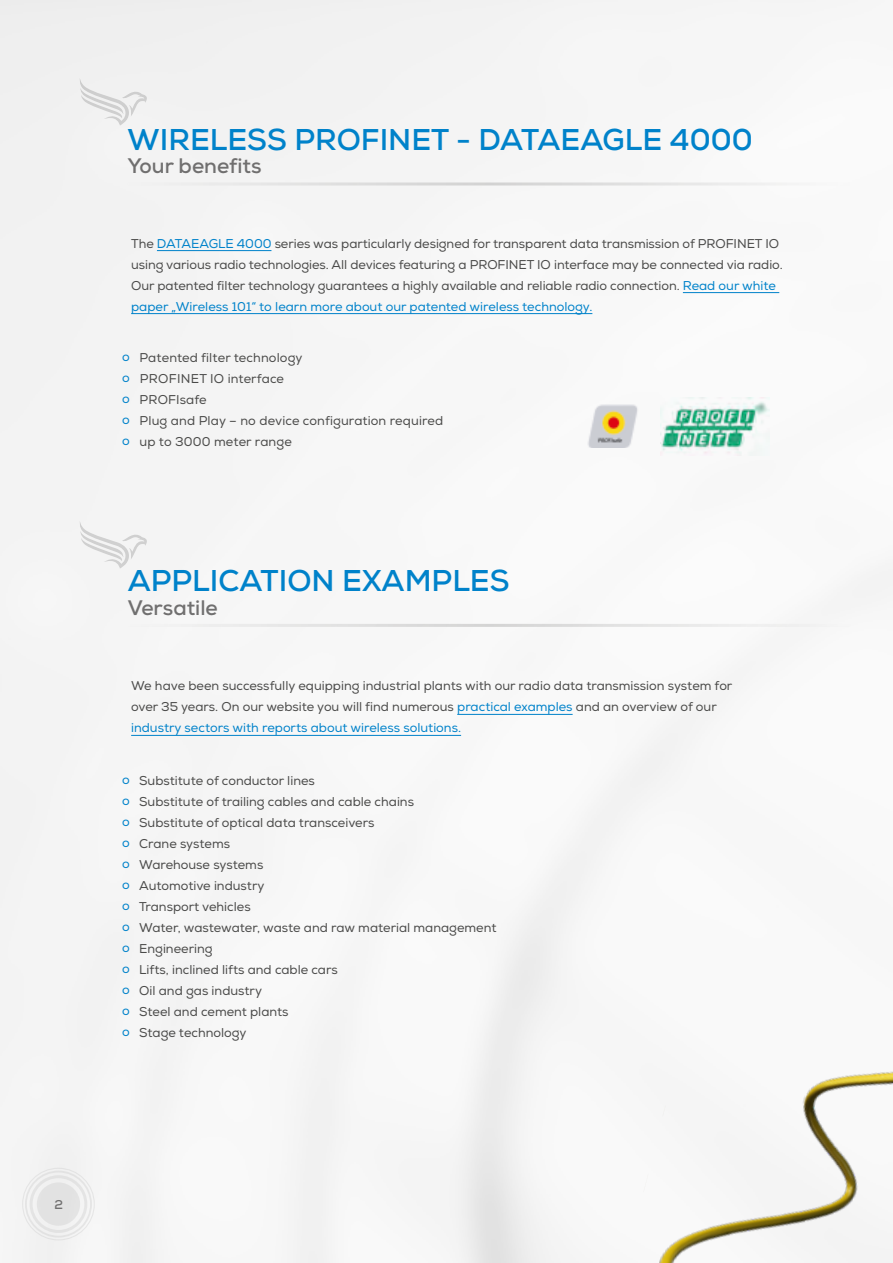
<style>
.page{position:relative;width:893px;height:1263px;background:#fff}
.page>*{position:absolute;margin:0;border:0;box-sizing:border-box;transform-origin:0 0}
.t1{font:700 30px "Nexa";color:#0082ca}
.t2{font:700 21px "Nexa";color:#706f6f}
.t3{font:12.75px/21px "Nexa";color:#4a4a49}
.t4{font:12.75px/21px "Nexa";color:#0082ca;text-align:justify}
.t5{font:700 12.75px "Nexa";color:#706f6f}
.s1{color:#0082ca}
</style>
<div class="page">
<img style="left:625px;top:506px;width:268px;height:757px">
<svg style="left:22px;top:1168px;width:73px;height:72px"></svg>
<hr style="left:157px;top:250px;width:114px;height:1px;background:#0082ca">
<hr style="left:683px;top:292px;width:96px;height:1px;background:#0082ca">
<hr style="left:131px;top:313px;width:461px;height:1px;background:#0082ca">
<svg style="left:79px;top:78px;width:69px;height:48px"></svg>
<hr style="left:128px;top:624px;width:723px;height:3px;background:#fff">
<svg style="left:79px;top:521px;width:69px;height:47px"></svg>
<img style="left:660px;top:397px;width:110px;height:58px">
<img style="left:586px;top:404px;width:54px;height:44px">
<hr style="left:457px;top:714px;width:116px;height:1px;background:#0082ca">
<hr style="left:131px;top:735px;width:330px;height:1px;background:#0082ca">
<h1 class="t1" style="left:128px;top:120px;width:627px">WIRELESS PROFINET - DATAEAGLE 4000</h1>
<h2 class="t2" style="left:128px;top:152px;width:136px">Your benefits</h2>
<p class="t3" style="left:131px;top:233px;width:653px">The <span class="s1">DATAEAGLE 4000</span> series was particularly designed for transparent data transmission of PROFINET IO using various radio technologies. All devices featuring a PROFINET IO interface may be connected via radio.<br>Our patented filter technology guarantees a highly available and reliable radio connection. <span class="s1">Read our white paper „Wireless 101“ to learn more about our patented wireless technology.</span></p>
<p class="t4" style="left:122px;top:347px;width:9px">o o o o o</p>
<p class="t3" style="left:140px;top:347px;width:305px">Patented filter technology<br>PROFINET IO interface<br>PROFIsafe<br>Plug and Play – no device configuration required up to 3000 meter range</p>
<h1 class="t1" style="left:128px;top:561px;width:383px">APPLICATION EXAMPLES</h1>
<h2 class="t2" style="left:128px;top:594px;width:92px">Versatile</h2>
<p class="t3" style="left:131px;top:676px;width:603px">We have been successfully equipping industrial plants with our radio data transmission system for over 35 years. On our website you will find numerous <span class="s1">practical examples</span> and an overview of our <span class="s1">industry sectors with reports about wireless solutions.</span></p>
<p class="t4" style="left:122px;top:769px;width:9px">o o o o o o o o o o o o o</p>
<p class="t3" style="left:139px;top:770px;width:359px">Substitute of conductor lines<br>Substitute of trailing cables and cable chains<br>Substitute of optical data transceivers<br>Crane systems<br>Warehouse systems<br>Automotive industry<br>Transport vehicles<br>Water, wastewater, waste and raw material management<br>Engineering<br>Lifts, inclined lifts and cable cars<br>Oil and gas industry<br>Steel and cement plants<br>Stage technology</p>
<p class="t5" style="left:54px;top:1196px;width:10px">2</p>
</div>
